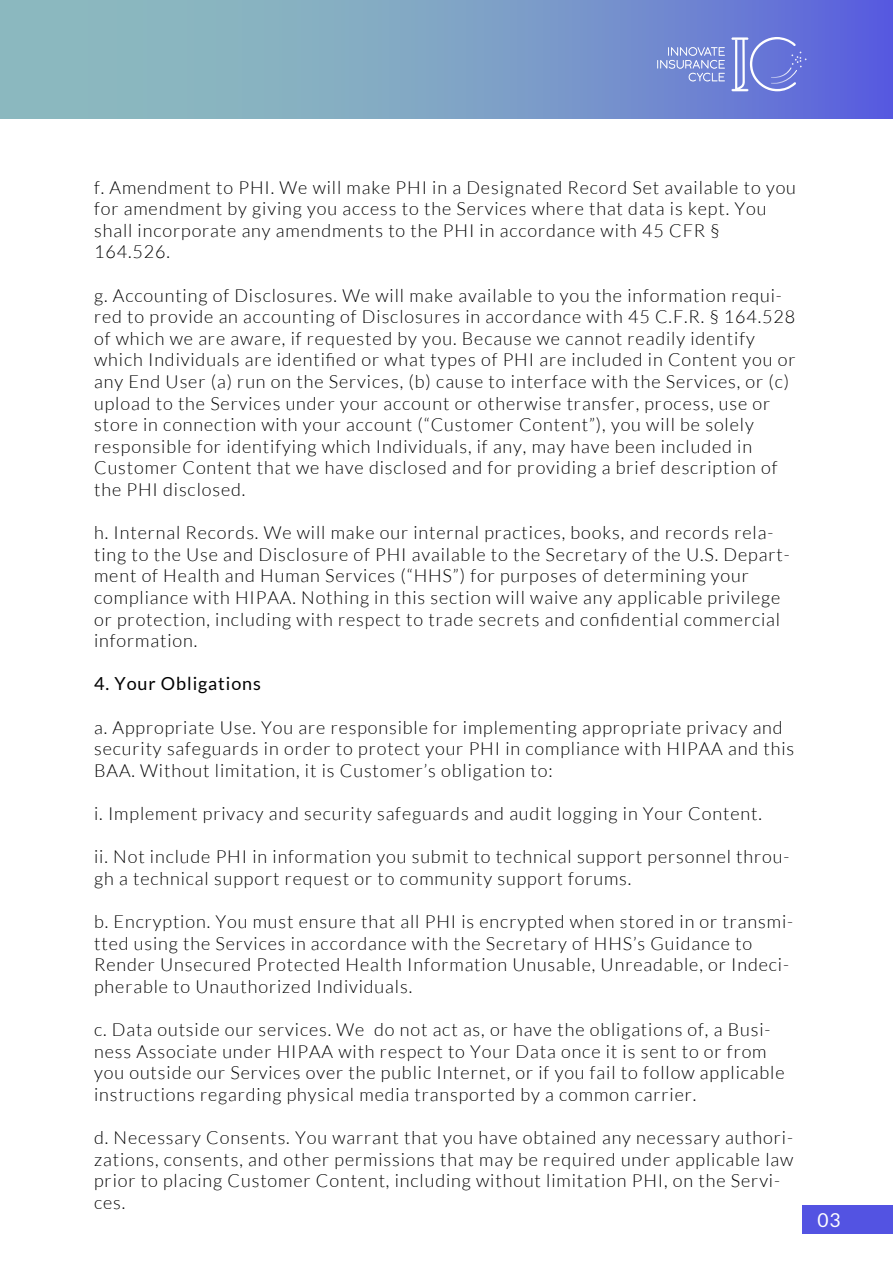
<style>
.page{position:relative;width:893px;height:1263px;background:#fff}
.page>*{position:absolute;margin:0;border:0;box-sizing:border-box;transform-origin:0 0}
.t1{font:19.2px "Lato";color:#fff}
.t2{font:300 18px/21.6px "Lato";letter-spacing:.05em;color:#000}
.t3{font:18px "Lato";letter-spacing:.05em;color:#000}
</style>
<div class="page">
<svg style="left:0;top:0;width:893px;height:118px;background:#7d9fc7"></svg>
<svg style="left:642px;top:37px;width:164px;height:81px;background:#7687d7"></svg>
<div style="left:802px;top:1205px;width:91px;height:28px;background:#5353e2"></div>
<p class="t2" style="left:94px;top:176px;width:703px">f. Amendment to PHI. We will make PHI in a Designated Record Set available to you for amendment by giving you access to the Services where that data is kept. You shall incorporate any amendments to the PHI in accordance with 45 CFR § 164.526.</p>
<p class="t2" style="left:94px;top:284px;width:703px">g. Accounting of Disclosures. We will make available to you the information requi&shy;red to provide an accounting of Disclosures in accordance with 45 C.F.R. § 164.528 of which we are aware, if requested by you. Because we cannot readily identify which Individuals are identified or what types of PHI are included in Content you or any End User (a) run on the Services, (b) cause to interface with the Services, or (c) upload to the Services under your account or otherwise transfer, process, use or store in connection with your account (“Customer Content”), you will be solely responsible for identifying which Individuals, if any, may have been included in Customer Content that we have disclosed and for providing a brief description of the PHI disclosed.</p>
<p class="t2" style="left:94px;top:522px;width:697px">h. Internal Records. We will make our internal practices, books, and records rela&shy;ting to the Use and Disclosure of PHI available to the Secretary of the U.S. Depart&shy;ment of Health and Human Services (“HHS”) for purposes of determining your compliance with HIPAA. Nothing in this section will waive any applicable privilege or protection, including with respect to trade secrets and confidential commercial information.</p>
<p class="t3" style="left:94px;top:674px;width:168px">4. Your Obligations</p>
<p class="t2" style="left:94px;top:716px;width:702px">a. Appropriate Use. You are responsible for implementing appropriate privacy and security safeguards in order to protect your PHI in compliance with HIPAA and this<br>BAA. Without limitation, it is Customer’s obligation to:</p>
<p class="t2" style="left:94px;top:803px;width:669px">i. Implement privacy and security safeguards and audit logging in Your Content.</p>
<p class="t2" style="left:94px;top:846px;width:697px">ii. Not include PHI in information you submit to technical support personnel throu&shy;gh a technical support request or to community support forums.</p>
<p class="t2" style="left:94px;top:911px;width:700px">b. Encryption. You must ensure that all PHI is encrypted when stored in or transmi&shy;tted using the Services in accordance with the Secretary of HHS’s Guidance to Render Unsecured Protected Health Information Unusable, Unreadable, or Indeci&shy;pherable to Unauthorized Individuals.</p>
<p class="t2" style="left:94px;top:1019px;width:692px">c. Data outside our services. We do not act as, or have the obligations of, a Busi&shy;ness Associate under HIPAA with respect to Your Data once it is sent to or from you outside our Services over the public Internet, or if you fail to follow applicable instructions regarding physical media transported by a common carrier.</p>
<p class="t2" style="left:94px;top:1127px;width:701px">d. Necessary Consents. You warrant that you have obtained any necessary authori&shy;zations, consents, and other permissions that may be required under applicable law prior to placing Customer Content, including without limitation PHI, on the Servi&shy;ces.</p>
<p class="t1" style="left:817px;top:1210px;width:25px">03</p>
</div>
